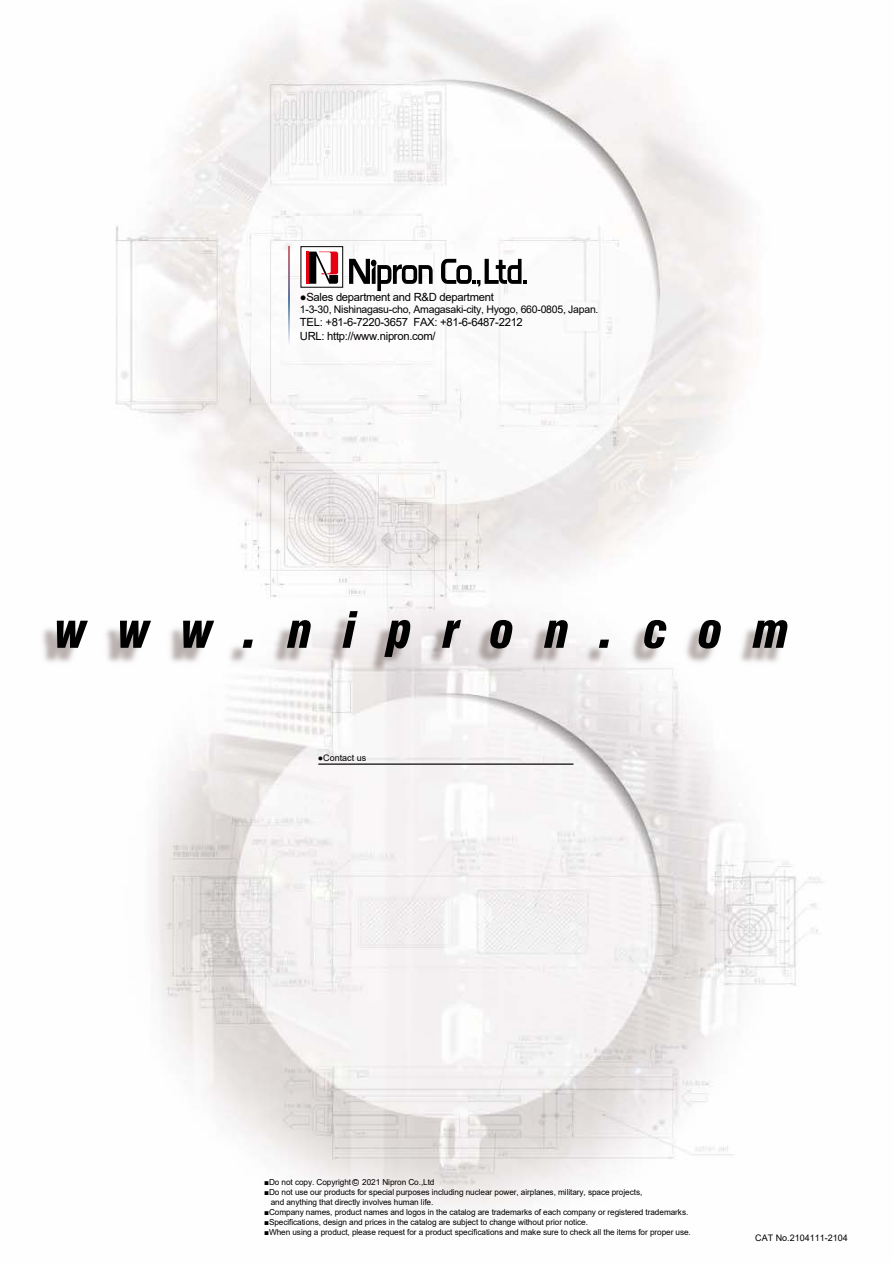
<style>
.page{position:relative;width:893px;height:1263px;background:#fff}
.page>*{position:absolute;margin:0;border:0;box-sizing:border-box;transform-origin:0 0}
.t1{font:16.05px "Arial";color:#000}
.t2{font:11.25px/13.8px "Arial";letter-spacing:-.025em;color:#000}
.t3{font:10.5px "Arial";letter-spacing:-.025em;color:#000}
.t4{font:9px "Arial";color:#000}
.t5{font:8.25px/9.9px "Arial";letter-spacing:-.01em;color:#000}
</style>
<div class="page">
<img style="left:115px;top:0;width:708px;height:1206px">
<hr style="left:318px;top:763px;width:255px;height:2px;background:#000">
<svg style="left:288px;top:247px;width:2px;height:100px"></svg>
<svg style="left:349px;top:259px;width:84px;height:32px"></svg>
<svg style="left:441px;top:259px;width:86px;height:28px"></svg>
<div style="left:301px;top:247px;width:42px;height:40px;background:#fff"></div>
<div style="left:301px;top:246px;width:42px;height:41px;border:1px solid #000"></div>
<hr style="left:306px;top:252px;width:3px;height:32px;background:#e60012">
<svg style="left:309px;top:252px;width:29px;height:32px"></svg>
<img style="left:42px;top:566px;width:781px;height:156px">
<svg style="left:57px;top:621px;width:31px;height:27px"></svg>
<svg style="left:120px;top:621px;width:31px;height:27px"></svg>
<svg style="left:183px;top:621px;width:31px;height:27px"></svg>
<svg style="left:243px;top:640px;width:10px;height:8px"></svg>
<svg style="left:287px;top:620px;width:24px;height:28px"></svg>
<svg style="left:342px;top:611px;width:16px;height:37px"></svg>
<svg style="left:384px;top:620px;width:26px;height:37px"></svg>
<svg style="left:442px;top:620px;width:19px;height:28px"></svg>
<svg style="left:490px;top:620px;width:22px;height:28px"></svg>
<svg style="left:544px;top:620px;width:24px;height:28px"></svg>
<svg style="left:599px;top:640px;width:10px;height:8px"></svg>
<svg style="left:644px;top:620px;width:22px;height:28px"></svg>
<svg style="left:699px;top:620px;width:22px;height:28px"></svg>
<svg style="left:752px;top:620px;width:35px;height:28px"></svg>
<h2 class="t2" style="left:300px;top:290px;width:195px">●Sales department and R&amp;D department</h2>
<p class="t3" style="left:300px;top:302px;width:300px">1-3-30, Nishinagasu-cho, Amagasaki-city, Hyogo, 660-0805, Japan.</p>
<h2 class="t2" style="left:300px;top:316px;width:224px">TEL: +81-6-7220-3657 FAX: +81-6-6487-2212<br>URL: http://www.nipron.com/</h2>
<p class="t4" style="left:318px;top:751px;width:50px">●Contact us</p>
<h1 class="t1" style="left:351px;top:1170px;width:11px">○<sup>c</sup></h1>
<p class="t5" style="left:264px;top:1177px;width:89px">■Do not copy. Copyright</p>
<p class="t5" style="left:362px;top:1177px;width:74px">2021 Nipron Co.,Ltd</p>
<p class="t5" style="left:271px;top:1187px;width:373px;text-indent:-7px">■Do not use our products for special purposes including nuclear power, airplanes, military, space projects, and anything that directly involves human life.</p>
<p class="t5" style="left:264px;top:1207px;width:426px">■Company names, product names and logos in the catalog are trademarks of each company or registered trademarks.</p>
<p class="t5" style="left:264px;top:1217px;width:325px">■Specifications, design and prices in the catalog are subject to change without prior notice.</p>
<p class="t5" style="left:264px;top:1227px;width:428px">■When using a product, please request for a product specifications and make sure to check all the items for proper use.</p>
<p class="t4" style="left:755px;top:1232px;width:94px">CAT No.2104111-2104</p>
</div>
